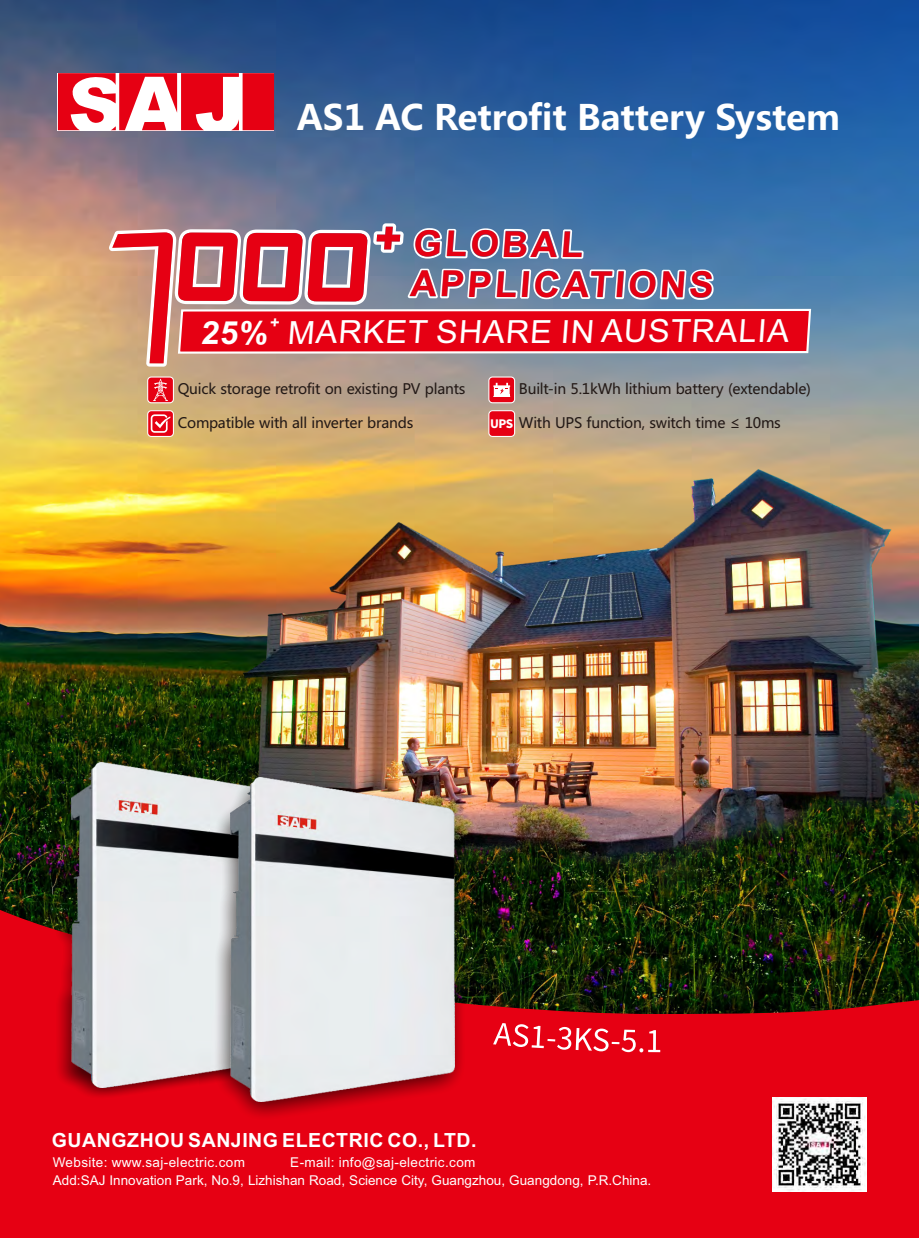
<style>
.page{position:relative;width:919px;height:1238px;background:#fff}
.page>*{position:absolute;margin:0;border:0;box-sizing:border-box;transform-origin:0 0}
.t1{font:700 35.85px/40.3px "Arial";color:#e60013}
.t2{font:700 34.5px "Microsoft Ya Hei";color:#fff}
.t3{font:31.8px "Arial";letter-spacing:.03em;color:#fff}
.t4{font:700 19.5px "Arial";letter-spacing:.03em;color:#fff}
.t5{font:700 15.9px "Arial";color:#fff}
.t6{font:14.25px "Microsoft Ya Hei";letter-spacing:-.015em;color:#231916}
.t7{font:13.5px "Arial";color:#fff}
.t8{font:13.5px "Arial";letter-spacing:.03em;color:#fff}
.s1{font-weight:700}
.s2{font-family:"Noto Sans Hans";font-weight:900;font-size:11.55px;color:#fff}
</style>
<div class="page">
<img style="left:0;top:0;width:918px;height:909px">
<img style="left:177px;top:469px;width:741px;height:433px">
<svg style="left:0;top:909px;width:918px;height:328px;background:#b50910"></svg>
<svg style="left:40px;top:870px;width:160px;height:242px;background:#b80610"></svg>
<img style="left:72px;top:762px;width:128px;height:325px">
<div style="left:200px;top:762px;width:279px;height:373px;background:#231916;opacity:.85"></div>
<img style="left:231px;top:777px;width:224px;height:324px">
<svg style="left:109px;top:223px;width:703px;height:144px;background:#ab6579"></svg>
<div style="left:147px;top:376px;width:27px;height:27px;background:#e60013;border:1px solid #fff;border-radius:4px"></div>
<svg style="left:153px;top:379px;width:15px;height:22px"></svg>
<div style="left:147px;top:410px;width:27px;height:27px;background:#e60013;border:1px solid #fff;border-radius:4px"></div>
<svg style="left:151px;top:414px;width:19px;height:19px"></svg>
<div style="left:488px;top:376px;width:27px;height:27px;background:#e60013;border:1px solid #fff;border-radius:4px"></div>
<svg style="left:493px;top:383px;width:17px;height:14px"></svg>
<div style="left:488px;top:410px;width:27px;height:27px;background:#e60013;border:1px solid #fff;border-radius:4px"></div>
<svg style="left:58px;top:73px;width:181px;height:57px"></svg>
<div style="left:242px;top:73px;width:32px;height:57px;background:#e60013"></div>
<img style="left:772px;top:1097px;width:94px;height:94px">
<svg style="left:493px;top:1022px;width:167px;height:30px;background:#ea3140"></svg>
<h2 class="t2" style="left:297px;top:102px;width:544px">AS1 AC Retrofit Battery System</h2>
<h1 class="t1" style="left:409px;top:227px;width:307px">GLOBAL<br>APPLICATIONS</h1>
<p class="t5" style="left:270px;top:316px;width:12px">+</p>
<h3 class="t3" style="left:201px;top:319px;width:589px"><span class="s1">25%</span> MARKET SHARE IN AUSTRALIA</h3>
<p class="t6" style="left:178px;top:382px;width:289px">Quick storage retrofit on existing PV plants</p>
<p class="t6" style="left:178px;top:416px;width:237px">Compatible with all inverter brands</p>
<p class="t6" style="left:519px;top:382px;width:293px">Built-in 5.1kWh lithium battery (extendable)</p>
<p class="t6" style="left:490px;top:417px;width:292px"><span class="s2">UPS</span> With UPS function, switch time ≤ 10ms</p>
<h3 class="t4" style="left:52px;top:1132px;width:426px">GUANGZHOU SANJING ELECTRIC CO., LTD.</h3>
<p class="t8" style="left:53px;top:1157px;width:194px">Website: www.saj-electric.com</p>
<p class="t8" style="left:290px;top:1157px;width:187px">E-mail: info@saj-electric.com</p>
<p class="t7" style="left:53px;top:1174px;width:600px">Add:SAJ Innovation Park, No.9, Lizhishan Road, Science City, Guangzhou, Guangdong, P.R.China.</p>
</div>
